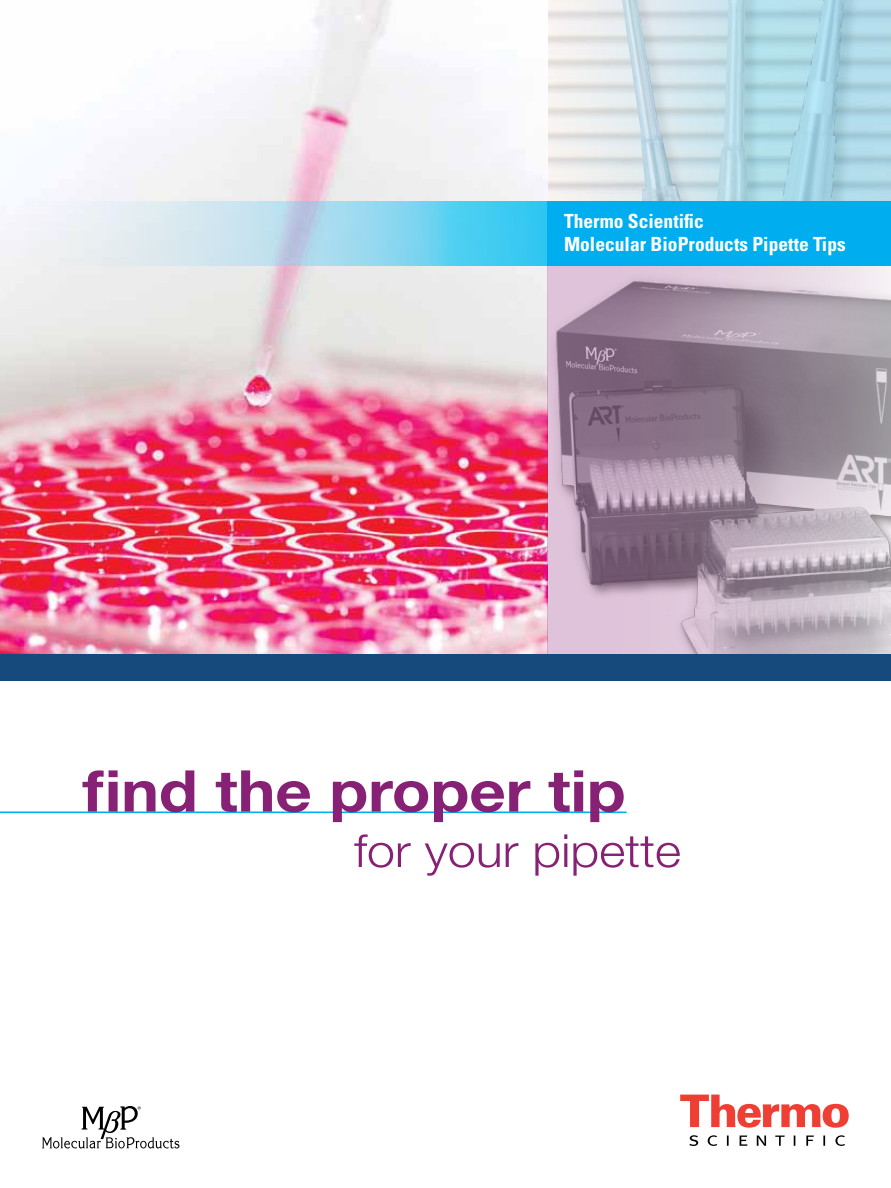
<style>
.page{position:relative;width:891px;height:1188px;background:#fff}
.page>*{position:absolute;margin:0;border:0;box-sizing:border-box;transform-origin:0 0}
.t1{font:700 57.75px "Helvetica Neue";color:#872175;scale:1.1 1}
.t2{font:300 45.6px "Helvetica Neue";color:#872175;scale:1.1 1}
.t3{font:700 condensed 19.5px/23.4px "Univers";color:#fff}
</style>
<div class="page">
<img style="left:0;top:0;width:547px;height:654px">
<hr style="left:0;top:812px;width:627px;height:1px;background:#00aeef">
<svg style="left:680px;top:1095px;width:169px;height:33px"></svg>
<svg style="left:689px;top:1135px;width:156px;height:11px"></svg>
<svg style="left:0;top:201px;width:548px;height:65px"></svg>
<svg style="left:548px;top:266px;width:343px;height:388px"></svg>
<svg style="left:548px;top:0;width:343px;height:201px"></svg>
<div style="left:0;top:654px;width:891px;height:27px;background:#174a7c"></div>
<div style="left:548px;top:201px;width:343px;height:65px;background:#00aeef"></div>
<svg style="left:42px;top:1106px;width:137px;height:42px"></svg>
<p class="t3" style="left:564px;top:209px;width:283px">Thermo Scientific<br>Molecular BioProducts Pipette Tips</p>
<h1 class="t1" style="left:82px;top:755px;width:495px">find the proper tip</h1>
<h2 class="t2" style="left:354px;top:823px;width:299px">for your pipette</h2>
</div>
